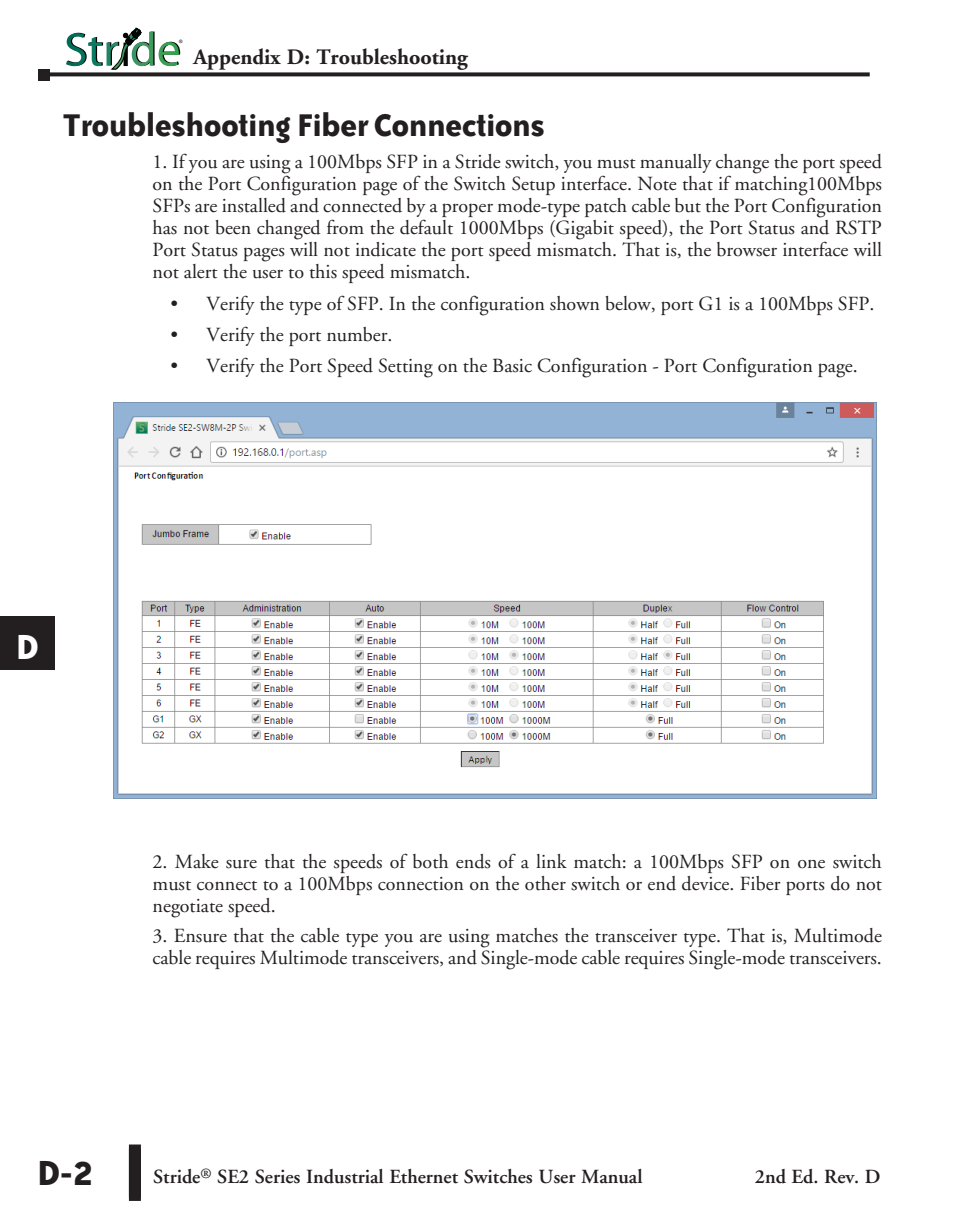
<style>
.page{position:relative;width:972px;height:1224px;background:#fff}
.page>*{position:absolute;margin:0;border:0;box-sizing:border-box;transform-origin:0 0}
.Page_Number{font:700 40px "Bailey Sans ITC";color:#231f20}
.Chapter_Number{font:700 40px "Bailey Sans ITC";color:#fff}
.Head{font:700 36px "Bailey Sans ITC";letter-spacing:-.02em;color:#231f20}
.t1{font:700 22px "Adobe Garamond";color:#231f20}
.Body{font:20px/22px "Adobe Garamond";color:#231f20;text-align:justify}
.t2{font:600 20px "Adobe Garamond";color:#231f20}
.t3{font:8px "Myriad";color:#040503}
</style>
<div class="page">
<svg style="left:50px;top:72px;width:820px;height:4px;background:#393637"></svg>
<div style="left:38px;top:69px;width:12px;height:11px;background:#231f20"></div>
<svg style="left:66px;top:28px;width:114px;height:42px"></svg>
<div style="left:129px;top:1145px;width:12px;height:52px;background:#231f20"></div>
<div style="left:129px;top:1149px;width:12px;height:52px;background:#231f20"></div>
<div style="left:0;top:616px;width:54px;height:54px;background:#231f20"></div>
<img style="left:114px;top:403px;width:762px;height:396px">
<p class="t3" style="left:179px;top:38px;width:6px">®</p>
<p class="t1" style="left:194px;top:45px;width:276px">Appendix D: Troubleshooting</p>
<p class="Head" style="left:63px;top:106px;width:484px">Troubleshooting Fiber Connections</p>
<p class="Body" style="left:153px;top:152px;width:731px">1. If you are using a 100Mbps SFP in a Stride switch, you must manually change the port speed on the Port Configuration page of the Switch Setup interface. Note that if matching100Mbps SFPs are installed and connected by a proper mode-type patch cable but the Port Configuration has not been changed from the default 1000Mbps (Gigabit speed), the Port Status and RSTP Port Status pages will not indicate the port speed mismatch. That is, the browser interface will not alert the user to this speed mismatch.</p>
<p class="Body" style="left:171px;top:293px;width:705px">• Verify the type of SFP. In the configuration shown below, port G1 is a 100Mbps SFP.</p>
<p class="Body" style="left:171px;top:324px;width:223px">• Verify the port number.</p>
<p class="Body" style="left:171px;top:355px;width:689px">• Verify the Port Speed Setting on the Basic Configuration - Port Configuration page.</p>
<p class="Chapter_Number" style="left:15px;top:625px;width:25px">D</p>
<p class="Body" style="left:153px;top:852px;width:731px">2. Make sure that the speeds of both ends of a link match: a 100Mbps SFP on one switch must connect to a 100Mbps connection on the other switch or end device. Fiber ports do not negotiate speed.</p>
<p class="Body" style="left:153px;top:925px;width:731px">3. Ensure that the cable type you are using matches the transceiver type. That is, Multimode cable requires Multimode transceivers, and Single-mode cable requires Single-mode transceivers.</p>
<p class="Page_Number" style="left:37px;top:1151px;width:58px">D-2</p>
<p class="t2" style="left:153px;top:1166px;width:491px">Stride<sup>®</sup> SE2 Series Industrial Ethernet Switches User Manual</p>
<p class="t2" style="left:755px;top:1166px;width:127px">2nd Ed. Rev. D</p>
</div>
